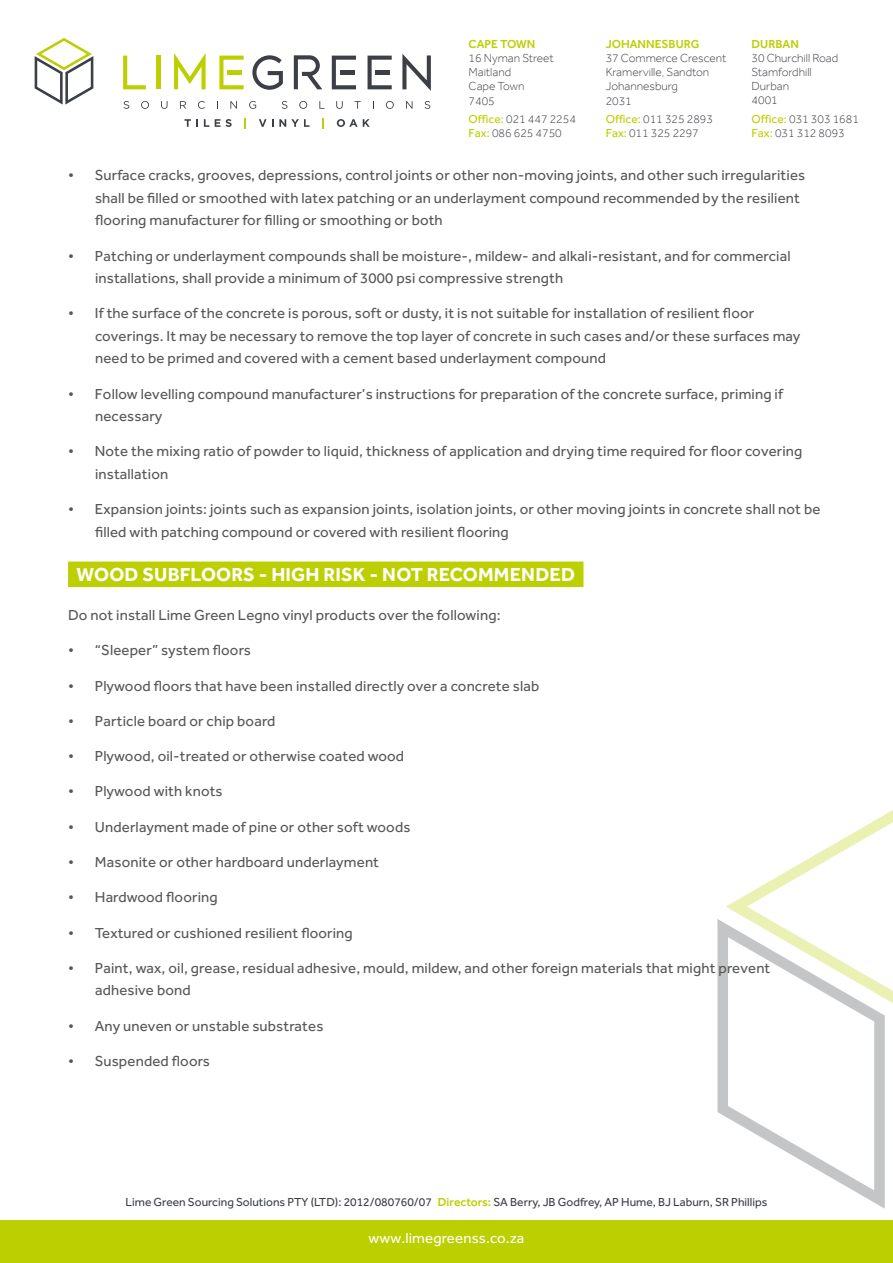
<style>
.page{position:relative;width:893px;height:1263px;background:#fff}
.page>*{position:absolute;margin:0;border:0;box-sizing:border-box;transform-origin:0 0}
.t1{font:700 19.5px "Effra";letter-spacing:.01em;color:#fff}
.t2{font:15px/22.5px "Effra";letter-spacing:.01em;color:#575756}
.t3{font:15px "Effra";letter-spacing:.01em;color:#fff}
.t4{font:300 12px/14.2px "Effra";color:#3c4046}
.t5{font:12px "Effra";color:#3c4046}
.t6{font:500 12px "Effra";color:#bccf00}
.s1{font-weight:400;color:#bccf00}
.s2{font-weight:500;color:#bccf00}
</style>
<div class="page">
<svg style="left:35px;top:38px;width:58px;height:67px"></svg>
<svg style="left:252px;top:55px;width:31px;height:35px"></svg>
<svg style="left:174px;top:53px;width:32px;height:36px"></svg>
<svg style="left:402px;top:54px;width:29px;height:37px"></svg>
<hr style="left:156px;top:56px;width:4px;height:33px;background:#bccf00">
<svg style="left:123px;top:56px;width:23px;height:33px"></svg>
<svg style="left:219px;top:56px;width:25px;height:33px"></svg>
<svg style="left:332px;top:56px;width:24px;height:33px"></svg>
<svg style="left:367px;top:56px;width:25px;height:33px"></svg>
<svg style="left:294px;top:55px;width:28px;height:34px"></svg>
<svg style="left:124px;top:101px;width:5px;height:8px"></svg>
<svg style="left:141px;top:101px;width:8px;height:8px"></svg>
<svg style="left:161px;top:101px;width:7px;height:8px"></svg>
<svg style="left:180px;top:101px;width:6px;height:8px"></svg>
<svg style="left:198px;top:101px;width:7px;height:8px"></svg>
<svg style="left:230px;top:101px;width:7px;height:8px"></svg>
<svg style="left:249px;top:101px;width:7px;height:8px"></svg>
<svg style="left:282px;top:101px;width:5px;height:8px"></svg>
<svg style="left:299px;top:101px;width:8px;height:8px"></svg>
<svg style="left:319px;top:101px;width:6px;height:8px"></svg>
<svg style="left:336px;top:101px;width:7px;height:8px"></svg>
<svg style="left:355px;top:101px;width:6px;height:8px"></svg>
<svg style="left:386px;top:101px;width:8px;height:8px"></svg>
<svg style="left:406px;top:101px;width:6px;height:8px"></svg>
<svg style="left:425px;top:101px;width:5px;height:8px"></svg>
<svg style="left:184px;top:119px;width:14px;height:8px"></svg>
<svg style="left:204px;top:119px;width:5px;height:8px"></svg>
<svg style="left:215px;top:119px;width:17px;height:8px"></svg>
<svg style="left:259px;top:119px;width:14px;height:8px"></svg>
<svg style="left:279px;top:119px;width:30px;height:8px"></svg>
<svg style="left:322px;top:118px;width:2px;height:10px"></svg>
<svg style="left:337px;top:119px;width:33px;height:8px"></svg>
<div style="left:0;top:1220px;width:893px;height:43px;background:#bccf00"></div>
<svg style="left:726px;top:810px;width:167px;height:193px"></svg>
<svg style="left:717px;top:919px;width:168px;height:290px"></svg>
<div style="left:68px;top:561px;width:515px;height:26px;background:#bccf00"></div>
<p class="t6" style="left:606px;top:36px;width:95px">JOHANNESBURG</p>
<p class="t4" style="left:606px;top:51px;width:122px">37 Commerce Crescent<br>Kramerville, Sandton<br>Johannesburg<br>2031</p>
<p class="t4" style="left:606px;top:112px;width:109px"><span class="s1">Office:</span> 011 325 2893<br><span class="s1">Fax:</span> 011 325 2297</p>
<p class="t6" style="left:469px;top:36px;width:68px">CAPE TOWN</p>
<p class="t4" style="left:469px;top:51px;width:87px">16 Nyman Street<br>Maitland<br>Cape Town<br>7405</p>
<p class="t4" style="left:469px;top:112px;width:109px"><span class="s1">Office:</span> 021 447 2254<br><span class="s1">Fax:</span> 086 625 4750</p>
<p class="t6" style="left:752px;top:36px;width:49px">DURBAN</p>
<p class="t4" style="left:752px;top:50px;width:88px">30 Churchill Road<br>Stamfordhill<br>Durban<br>4001</p>
<p class="t4" style="left:752px;top:112px;width:109px"><span class="s1">Office:</span> 031 303 1681<br><span class="s1">Fax:</span> 031 312 8093</p>
<p class="t2" style="left:95px;top:164px;width:712px;text-indent:-27px">• Surface cracks, grooves, depressions, control joints or other non-moving joints, and other such irregularities shall be filled or smoothed with latex patching or an underlayment compound recommended by the resilient flooring manufacturer for filling or smoothing or both</p>
<p class="t2" style="left:95px;top:244px;width:697px;text-indent:-27px">• Patching or underlayment compounds shall be moisture-, mildew- and alkali-resistant, and for commercial installations, shall provide a minimum of 3000 psi compressive strength</p>
<p class="t2" style="left:95px;top:302px;width:707px;text-indent:-27px">• If the surface of the concrete is porous, soft or dusty, it is not suitable for installation of resilient floor coverings. It may be necessary to remove the top layer of concrete in such cases and/or these surfaces may need to be primed and covered with a cement based underlayment compound</p>
<p class="t2" style="left:95px;top:382px;width:689px;text-indent:-27px">• Follow levelling compound manufacturer’s instructions for preparation of the concrete surface, priming if necessary</p>
<p class="t2" style="left:95px;top:440px;width:709px;text-indent:-27px">• Note the mixing ratio of powder to liquid, thickness of application and drying time required for floor covering installation</p>
<p class="t2" style="left:95px;top:498px;width:727px;text-indent:-27px">• Expansion joints: joints such as expansion joints, isolation joints, or other moving joints in concrete shall not be filled with patching compound or covered with resilient flooring</p>
<h1 class="t1" style="left:77px;top:562px;width:500px">WOOD SUBFLOORS - HIGH RISK - NOT RECOMMENDED</h1>
<p class="t2" style="left:68px;top:604px;width:434px">Do not install Lime Green Legno vinyl products over the following:</p>
<p class="t2" style="left:68px;top:639px;width:184px">• “Sleeper” system floors</p>
<p class="t2" style="left:68px;top:674px;width:473px">• Plywood floors that have been installed directly over a concrete slab</p>
<p class="t2" style="left:68px;top:709px;width:209px">• Particle board or chip board</p>
<p class="t2" style="left:68px;top:745px;width:338px">• Plywood, oil-treated or otherwise coated wood</p>
<p class="t2" style="left:68px;top:780px;width:156px">• Plywood with knots</p>
<p class="t2" style="left:68px;top:815px;width:344px">• Underlayment made of pine or other soft woods</p>
<p class="t2" style="left:68px;top:850px;width:313px">• Masonite or other hardboard underlayment</p>
<p class="t2" style="left:68px;top:886px;width:151px">• Hardwood flooring</p>
<p class="t2" style="left:68px;top:921px;width:286px">• Textured or cushioned resilient flooring</p>
<p class="t2" style="left:95px;top:956px;width:677px;text-indent:-27px">• Paint, wax, oil, grease, residual adhesive, mould, mildew, and other foreign materials that might prevent adhesive bond</p>
<p class="t2" style="left:68px;top:1014px;width:257px">• Any uneven or unstable substrates</p>
<p class="t2" style="left:68px;top:1049px;width:144px">• Suspended floors</p>
<p class="t5" style="left:126px;top:1195px;width:643px">Lime Green Sourcing Solutions PTY (LTD): 2012/080760/07 <span class="s2">Directors:</span> SA Berry, JB Godfrey, AP Hume, BJ Laburn, SR Phillips</p>
<p class="t3" style="left:369px;top:1229px;width:157px">www.limegreenss.co.za</p>
</div>
